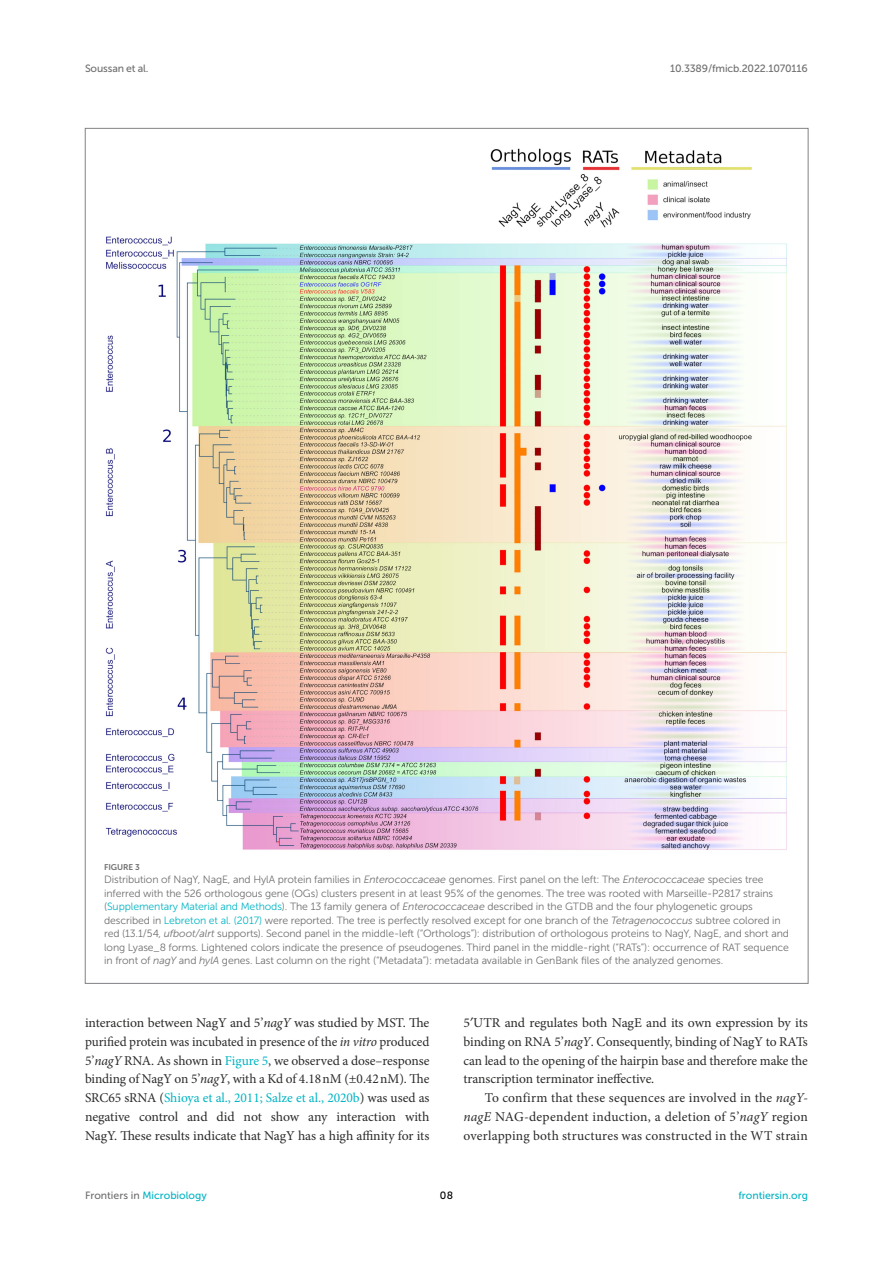
<style>
.page{position:relative;width:893px;height:1263px;background:#fff}
.page>*{position:absolute;margin:0;border:0;box-sizing:border-box;transform-origin:0 0}
.TEXT{font:13.5px/18.8px "Minion Pro";letter-spacing:-.005em;color:#2b2b2a;text-align:justify}
.FIG_LEG{font:10.5px/13.5px "Museo Sans 300";letter-spacing:-.01em;color:#706f70}
.t1{font:10.5px "Museo Sans 500";letter-spacing:-.015em;color:#706f70}
.t2{font:10.5px "Museo Sans 500";color:#00b4c4}
.t3{font:10.5px "Museo Sans 500";color:#000}
.FIG_HD{font:8.25px "Museo Sans 700";letter-spacing:-.01em;color:#706f70}
.s1{font-style:italic}
.s2{color:#00b4c4}
.s3{font-family:"Gentium Plus"}
.s4{color:#706f70}
</style>
<div class="page">
<img style="left:105px;top:148px;width:682px;height:702px">
<p class="t1" style="left:85px;top:63px;width:65px">Soussan et al.</p>
<p class="t1" style="left:670px;top:63px;width:139px">10.3389/fmicb.2022.1070116</p>
<p class="FIG_HD" style="left:104px;top:862px;width:37px">FIGURE 3</p>
<p class="FIG_LEG" style="left:104px;top:873px;width:686px">Distribution of NagY, NagE, and HylA protein families in <span class="s1">Enterococcaceae</span> genomes. First panel on the left: The <span class="s1">Enterococcaceae</span> species tree inferred with the 526 orthologous gene (OGs) clusters present in at least 95% of the genomes. The tree was rooted with Marseille-P2817 strains (<span class="s2">Supplementary Material and Methods</span>). The 13 family genera of <span class="s1">Enterococcaceae</span> described in the GTDB and the four phylogenetic groups described in <span class="s2">Lebreton et al. (2017)</span> were reported. The tree is perfectly resolved except for one branch of the <span class="s1">Tetragenococcus</span> subtree colored in red (13.1/54, <span class="s1">ufboot/alrt</span> supports). Second panel in the middle-left (“Orthologs”): distribution of orthologous proteins to NagY, NagE, and short and long Lyase_8 forms. Lightened colors indicate the presence of pseudogenes. Third panel in the middle-right (“RATs”): occurrence of RAT sequence in front of <span class="s1">nagY</span> and <span class="s1">hylA</span> genes. Last column on the right (“Metadata”): metadata available in GenBank files of the analyzed genomes.</p>
<p class="TEXT" style="left:85px;top:1013px;width:346px">interaction between NagY and 5’<span class="s1">nagY</span> was studied by MST. The purified protein was incubated in presence of the <span class="s1">in vitro</span> produced 5’<span class="s1">nagY</span> RNA. As shown in <span class="s2">Figure 5</span>, we observed a dose–response binding of NagY on 5’<span class="s1">nagY</span>, with a Kd of 4.18nM (±0.42nM). The SRC65 sRNA (<span class="s2">Shioya et al., 2011; Salze et al., 2020b</span>) was used as negative control and did not show any interaction with NagY. These results indicate that NagY has a high affinity for its</p>
<p class="TEXT" style="left:463px;top:1013px;width:346px">5<span class="s3">′</span>UTR and regulates both NagE and its own expression by its binding on RNA 5’<span class="s1">nagY</span>. Consequently, binding of NagY to RATs can lead to the opening of the hairpin base and therefore make the transcription terminator ineffective.</p>
<p class="TEXT" style="left:463px;top:1088px;width:346px;text-indent:21px">To confirm that these sequences are involved in the <span class="s1">nagY&shy;nagE</span> NAG-dependent induction, a deletion of 5’<span class="s1">nagY</span> region overlapping both structures was constructed in the WT strain</p>
<p class="t2" style="left:85px;top:1190px;width:123px"><span class="s4">Frontiers in</span> Microbiology</p>
<p class="t3" style="left:440px;top:1190px;width:15px">08</p>
<p class="t2" style="left:738px;top:1190px;width:71px">frontiersin.org</p>
</div>
